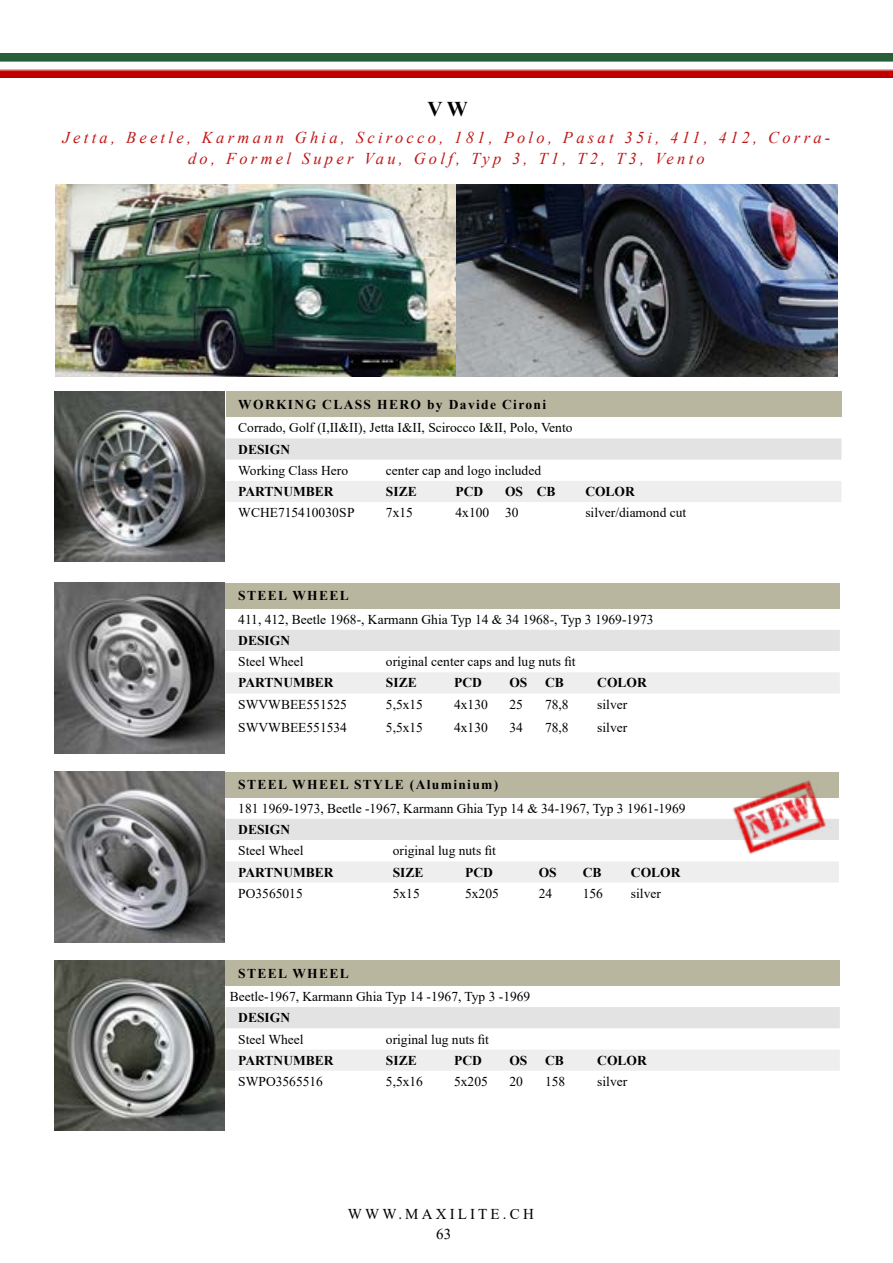
<style>
.page{position:relative;width:893px;height:1263px;background:#fff}
.page>*{position:absolute;margin:0;border:0;box-sizing:border-box;transform-origin:0 0}
.t1{font:700 21px "Times New Roman";color:#000}
.t2{font:italic 16.5px/21px "Times New Roman";letter-spacing:.2em;color:#bf1717;text-align:center}
.t3{font:15px "Times New Roman";letter-spacing:.21em;color:#000}
.t4{font:13.5px "Times New Roman";color:#000}
.t5{font:700 13.5px "Times New Roman";color:#000}
.t6{font:700 13.5px "Times New Roman";letter-spacing:.1em;color:#000}
</style>
<div class="page">
<img style="left:455px;top:185px;width:383px;height:191px">
<div style="left:226px;top:772px;width:613px;height:25px;background:#b9b6a0"></div>
<div style="left:226px;top:819px;width:480px;height:21px;background:#e3e3e3"></div>
<div style="left:226px;top:861px;width:480px;height:21px;background:#eee"></div>
<img style="left:54px;top:772px;width:170px;height:170px">
<div style="left:226px;top:583px;width:614px;height:25px;background:#b9b6a0"></div>
<div style="left:226px;top:630px;width:614px;height:21px;background:#e3e3e3"></div>
<div style="left:226px;top:672px;width:614px;height:21px;background:#eee"></div>
<img style="left:54px;top:583px;width:170px;height:170px">
<div style="left:226px;top:960px;width:614px;height:26px;background:#b9b6a0"></div>
<div style="left:226px;top:1007px;width:614px;height:21px;background:#e3e3e3"></div>
<div style="left:226px;top:1050px;width:614px;height:21px;background:#eee"></div>
<img style="left:54px;top:960px;width:170px;height:170px">
<img style="left:55px;top:185px;width:400px;height:191px">
<img style="left:706px;top:780px;width:133px;height:102px">
<img style="left:54px;top:392px;width:170px;height:170px">
<div style="left:226px;top:392px;width:615px;height:25px;background:#b9b6a0"></div>
<svg style="left:226px;top:438px;width:615px;height:22px;background:#e4e4e4"></svg>
<div style="left:226px;top:481px;width:615px;height:21px;background:#eee"></div>
<img style="left:0;top:53px;width:893px;height:24px">
<h1 class="t1" style="left:427px;top:94px;width:42px">VW</h1>
<p class="t2" style="left:63px;top:127px;width:769px">Jetta, Beetle, Karmann Ghia, Scirocco, 181, Polo, Pasat 35i, 411, 412, Corra&shy;do, Formel Super Vau, Golf, Typ 3, T1, T2, T3, Vento</p>
<p class="t6" style="left:238px;top:395px;width:309px">WORKING CLASS HERO by Davide Cironi</p>
<p class="t4" style="left:238px;top:418px;width:336px">Corrado, Golf (I,II&amp;II), Jetta I&amp;II, Scirocco I&amp;II, Polo, Vento</p>
<p class="t5" style="left:238px;top:439px;width:53px">DESIGN</p>
<p class="t4" style="left:238px;top:461px;width:111px">Working Class Hero</p>
<p class="t4" style="left:386px;top:461px;width:157px">center cap and logo included</p>
<p class="t5" style="left:238px;top:482px;width:97px">PARTNUMBER</p>
<p class="t5" style="left:386px;top:482px;width:32px">SIZE</p>
<p class="t5" style="left:455px;top:482px;width:29px">PCD</p>
<p class="t5" style="left:505px;top:482px;width:52px">OS CB</p>
<p class="t5" style="left:585px;top:482px;width:51px">COLOR</p>
<p class="t4" style="left:238px;top:503px;width:118px">WCHE715410030SP</p>
<p class="t4" style="left:386px;top:503px;width:28px">7x15</p>
<p class="t4" style="left:455px;top:503px;width:65px">4x100 30</p>
<p class="t4" style="left:585px;top:503px;width:102px">silver/diamond cut</p>
<p class="t6" style="left:238px;top:586px;width:112px">STEEL WHEEL</p>
<p class="t4" style="left:238px;top:610px;width:417px">411, 412, Beetle 1968-, Karmann Ghia Typ 14 &amp; 34 1968-, Typ 3 1969-1973</p>
<p class="t5" style="left:238px;top:631px;width:53px">DESIGN</p>
<p class="t4" style="left:238px;top:652px;width:67px">Steel Wheel</p>
<p class="t4" style="left:386px;top:652px;width:191px">original center caps and lug nuts fit</p>
<p class="t5" style="left:238px;top:673px;width:97px">PARTNUMBER</p>
<p class="t5" style="left:386px;top:673px;width:32px">SIZE</p>
<p class="t5" style="left:454px;top:673px;width:29px">PCD</p>
<p class="t5" style="left:509px;top:673px;width:20px">OS</p>
<p class="t5" style="left:545px;top:673px;width:20px">CB</p>
<p class="t5" style="left:597px;top:673px;width:51px">COLOR</p>
<p class="t4" style="left:238px;top:695px;width:110px">SWVWBEE551525</p>
<p class="t4" style="left:386px;top:695px;width:39px">5,5x15</p>
<p class="t4" style="left:454px;top:695px;width:35px">4x130</p>
<p class="t4" style="left:509px;top:695px;width:15px">25</p>
<p class="t4" style="left:545px;top:695px;width:25px">78,8</p>
<p class="t4" style="left:597px;top:695px;width:31px">silver</p>
<p class="t4" style="left:238px;top:718px;width:110px">SWVWBEE551534</p>
<p class="t4" style="left:386px;top:718px;width:39px">5,5x15</p>
<p class="t4" style="left:454px;top:718px;width:35px">4x130</p>
<p class="t4" style="left:509px;top:718px;width:15px">34</p>
<p class="t4" style="left:545px;top:718px;width:25px">78,8</p>
<p class="t4" style="left:597px;top:718px;width:31px">silver</p>
<p class="t6" style="left:238px;top:775px;width:262px">STEEL WHEEL STYLE (Aluminium)</p>
<p class="t4" style="left:238px;top:799px;width:449px">181 1969-1973, Beetle -1967, Karmann Ghia Typ 14 &amp; 34-1967, Typ 3 1961-1969</p>
<p class="t5" style="left:238px;top:820px;width:53px">DESIGN</p>
<p class="t4" style="left:238px;top:841px;width:67px">Steel Wheel</p>
<p class="t4" style="left:393px;top:841px;width:105px">original lug nuts fit</p>
<p class="t5" style="left:238px;top:862px;width:97px">PARTNUMBER</p>
<p class="t5" style="left:393px;top:862px;width:32px">SIZE</p>
<p class="t5" style="left:465px;top:862px;width:29px">PCD</p>
<p class="t5" style="left:539px;top:862px;width:20px">OS</p>
<p class="t5" style="left:583px;top:862px;width:20px">CB</p>
<p class="t5" style="left:631px;top:862px;width:51px">COLOR</p>
<p class="t4" style="left:238px;top:884px;width:66px">PO3565015</p>
<p class="t4" style="left:393px;top:884px;width:28px">5x15</p>
<p class="t4" style="left:465px;top:884px;width:35px">5x205</p>
<p class="t4" style="left:539px;top:884px;width:15px">24</p>
<p class="t4" style="left:583px;top:884px;width:22px">156</p>
<p class="t4" style="left:631px;top:884px;width:31px">silver</p>
<p class="t6" style="left:238px;top:963px;width:112px">STEEL WHEEL</p>
<p class="t4" style="left:230px;top:987px;width:302px">Beetle-1967, Karmann Ghia Typ 14 -1967, Typ 3 -1969</p>
<p class="t5" style="left:238px;top:1008px;width:53px">DESIGN</p>
<p class="t4" style="left:238px;top:1029px;width:67px">Steel Wheel</p>
<p class="t4" style="left:386px;top:1029px;width:105px">original lug nuts fit</p>
<p class="t5" style="left:238px;top:1050px;width:97px">PARTNUMBER</p>
<p class="t5" style="left:386px;top:1050px;width:32px">SIZE</p>
<p class="t5" style="left:454px;top:1050px;width:29px">PCD</p>
<p class="t5" style="left:509px;top:1050px;width:20px">OS</p>
<p class="t5" style="left:545px;top:1050px;width:20px">CB</p>
<p class="t5" style="left:597px;top:1050px;width:51px">COLOR</p>
<p class="t4" style="left:238px;top:1072px;width:86px">SWPO3565516</p>
<p class="t4" style="left:386px;top:1072px;width:39px">5,5x16</p>
<p class="t4" style="left:454px;top:1072px;width:35px">5x205</p>
<p class="t4" style="left:509px;top:1072px;width:15px">20</p>
<p class="t4" style="left:545px;top:1072px;width:22px">158</p>
<p class="t4" style="left:597px;top:1072px;width:31px">silver</p>
<p class="t3" style="left:348px;top:1203px;width:188px">WWW.MAXILITE.CH</p>
<p class="t3" style="left:436px;top:1224px;width:16px">63</p>
</div>
